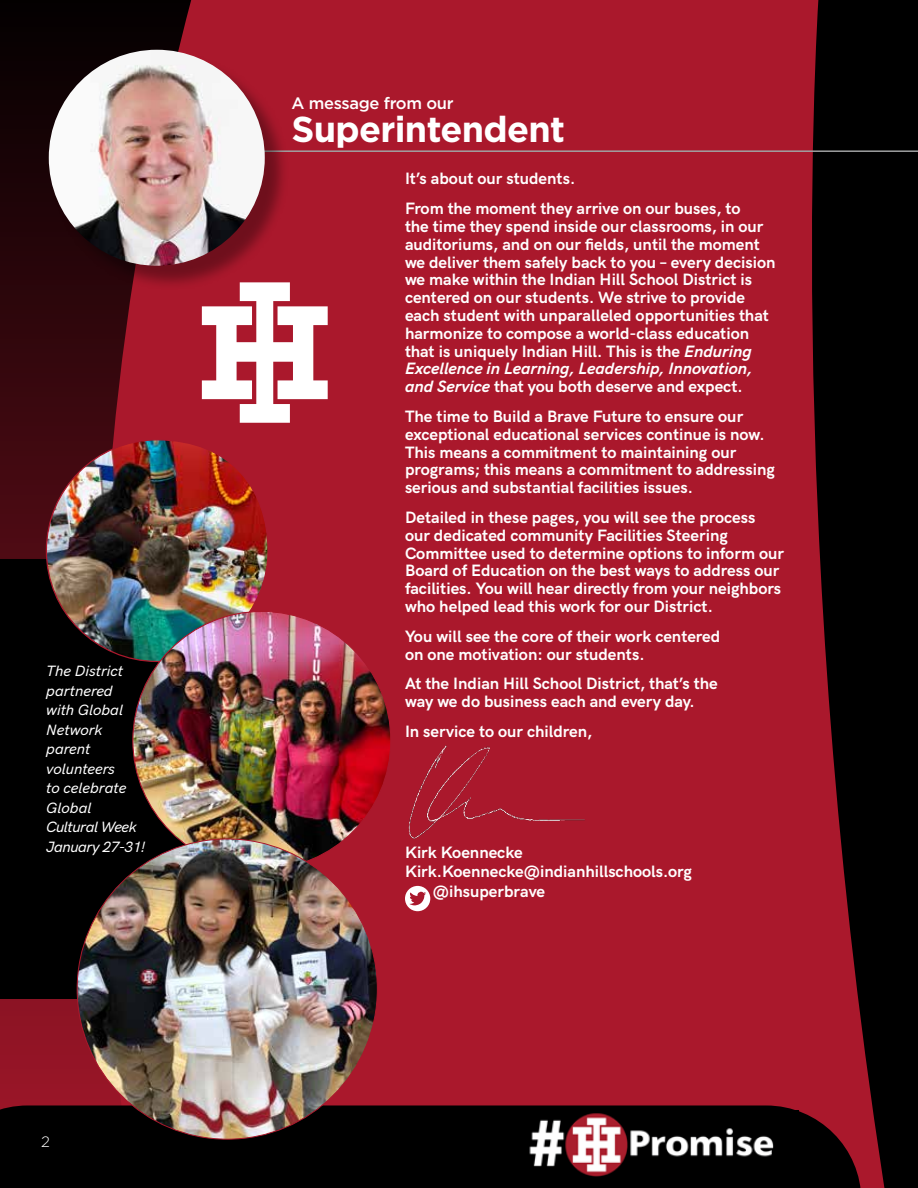
<style>
.page{position:relative;width:918px;height:1188px;background:#aa182c}
.page>*{position:absolute;margin:0;border:0;box-sizing:border-box;transform-origin:0 0}
.t1{font:700 36px "Gotham Pro";letter-spacing:-.02em;color:#fff}
.t2{font:700 16.5px/17.9px "HK Grotesk";color:#fff}
.t3{font:500 16.5px "Gotham Pro";letter-spacing:-.02em;color:#fff}
.t4{font:italic 500 15px/19.5px "HK Grotesk";color:#fff}
.t5{font:300 15px "Gotham Pro";color:#fff}
.s1{font-style:italic}
</style>
<div class="page">
<svg style="left:0;top:0;width:198px;height:1105px"></svg>
<svg style="left:812px;top:0;width:106px;height:1188px;fill:#000"></svg>
<hr style="left:261px;top:150px;width:657px;height:2px;background:#a0a1a2">
<div style="left:52px;top:53px;width:238px;height:238px;background:#000;opacity:.35"></div>
<img style="left:49px;top:50px;width:216px;height:216px;border-radius:108px">
<div style="left:0;top:1105px;width:861px;height:83px;background:#000"></div>
<img style="left:510px;top:1110px;width:289px;height:67px">
<img style="left:408px;top:745px;width:177px;height:94px">
<div style="left:0;top:559px;width:186px;height:440px;background:#000"></div>
<svg style="left:405px;top:886px;width:25px;height:25px"></svg>
<img style="left:46px;top:440px;width:222px;height:221px;border-radius:111px">
<img style="left:133px;top:611px;width:258px;height:258px;border-radius:129px">
<img style="left:77px;top:839px;width:300px;height:300px;border-radius:150px">
<svg style="left:202px;top:282px;width:126px;height:141px"></svg>
<p class="t4" style="left:46px;top:660px;width:101px">The District partnered<br>with Global<br>Network parent volunteers<br>to celebrate<br>Global<br>Cultural Week<br>January 27-31!</p>
<p class="t5" style="left:41px;top:1134px;width:10px">2</p>
<p class="t3" style="left:292px;top:94px;width:164px">A message from our</p>
<h1 class="t1" style="left:292px;top:108px;width:275px">Superintendent</h1>
<p class="t2" style="left:405px;top:163px;width:337px;line-height:29.8px">It’s about our students.<br>From the moment they arrive on our buses, to</p>
<p class="t2" style="left:405px;top:216px;width:372px">the time they spend inside our classrooms, in our auditoriums, and on our fields, until the moment we deliver them safely back to you – every decision we make within the Indian Hill School District is centered on our students. We strive to provide each student with unparalleled opportunities that harmonize to compose a world-class education that is uniquely Indian Hill. This is the <span class="s1">Enduring Excellence in Learning, Leadership, Innovation, and Service</span> that you both deserve and expect.</p>
<p class="t2" style="left:405px;top:406px;width:371px">The time to Build a Brave Future to ensure our exceptional educational services continue is now.<br>This means a commitment to maintaining our programs; this means a commitment to addressing serious and substantial facilities issues.</p>
<p class="t2" style="left:405px;top:507px;width:380px">Detailed in these pages, you will see the process our dedicated community Facilities Steering Committee used to determine options to inform our Board of Education on the best ways to address our facilities. You will hear directly from your neighbors who helped lead this work for our District.</p>
<p class="t2" style="left:405px;top:626px;width:317px">You will see the core of their work centered on one motivation: our students.</p>
<p class="t2" style="left:405px;top:674px;width:314px">At the Indian Hill School District, that’s the way we do business each and every day.</p>
<p class="t2" style="left:405px;top:721px;width:189px">In service to our children,</p>
<p class="t2" style="left:405px;top:842px;width:119px">Kirk Koennecke</p>
<p class="t2" style="left:405px;top:862px;width:288px">Kirk.Koennecke@indianhillschools.org</p>
<p class="t2" style="left:433px;top:881px;width:114px">@ihsuperbrave</p>
</div>
